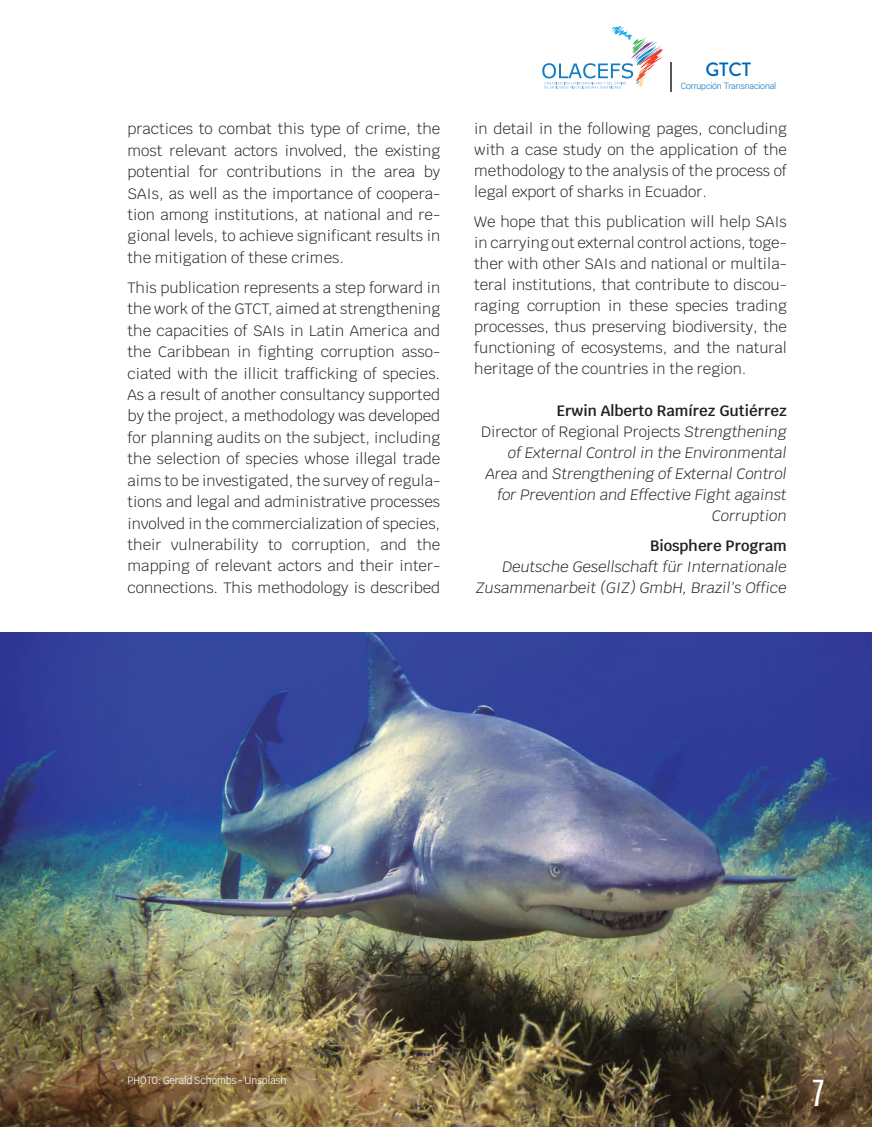
<style>
.page{position:relative;width:872px;height:1127px;background:#fff}
.page>*{position:absolute;margin:0;border:0;box-sizing:border-box;transform-origin:0 0}
.t1{font:30px "Antonio";color:#fff}
.t2{font:500 19.2px "Brandon Grotesque";color:#0167b4}
.t3{font:300 15px/21.5px "Krub";color:#231f20;text-align:justify}
.t4{font:italic 300 15px/21px "Krub";color:#231f20;text-align:right}
.t5{font:600 15px "Krub";color:#231f20}
.t6{font:10.5px "Krub";color:#fff;scale:.92 1}
.t7{font:300 8.85px "Roboto";letter-spacing:-.02em;color:#0167b4}
.s1{font-weight:600;font-style:normal}
.s2{font-style:normal}
</style>
<div class="page">
<svg style="left:542px;top:26px;width:121px;height:63px"></svg>
<hr style="left:670px;top:62px;width:2px;height:29px;background:#57585a">
<img style="left:0;top:632px;width:872px;height:495px">
<p class="t3" style="left:128px;top:118px;width:314px">practices to combat this type of crime, the most relevant actors involved, the existing potential for contributions in the area by SAIs, as well as the importance of coopera&shy;tion among institutions, at national and re&shy;gional levels, to achieve significant results in the mitigation of these crimes.</p>
<p class="t3" style="left:128px;top:277px;width:314px">This publication represents a step forward in the work of the GTCT, aimed at strengthening the capacities of SAIs in Latin America and the Caribbean in fighting corruption asso&shy;ciated with the illicit trafficking of species.<br>As a result of another consultancy supported by the project, a methodology was developed for planning audits on the subject, including the selection of species whose illegal trade aims to be investigated, the survey of regula&shy;tions and legal and administrative processes involved in the commercialization of species, their vulnerability to corruption, and the mapping of relevant actors and their inter&shy;connections. This methodology is described</p>
<p class="t2" style="left:705px;top:57px;width:47px">GTCT</p>
<p class="t7" style="left:680px;top:80px;width:97px">Corrupción Transnacional</p>
<p class="t3" style="left:474px;top:118px;width:314px;line-height:21px">in detail in the following pages, concluding with a case study on the application of the methodology to the analysis of the process of legal export of sharks in Ecuador.</p>
<p class="t3" style="left:474px;top:211px;width:314px;line-height:21px">We hope that this publication will help SAIs in carrying out external control actions, toge&shy;ther with other SAIs and national or multila&shy;teral institutions, that contribute to discou&shy;raging corruption in these species trading processes, thus preserving biodiversity, the functioning of ecosystems, and the natural heritage of the countries in the region.</p>
<p class="t4" style="left:481px;top:400px;width:307px"><span class="s1">Erwin Alberto Ramírez Gutiérrez<br></span><span class="s2">Director of Regional Projects</span> Strengthening of External Control in the Environmental Area <span class="s2">and</span> Strengthening of External Control for Prevention and Effective Fight against Corruption</p>
<p class="t5" style="left:650px;top:537px;width:138px">Biosphere Program</p>
<p class="t4" style="left:476px;top:556px;width:312px">Deutsche Gesellschaft für Internationale<br>Zusammenarbeit (GIZ) GmbH, Brazil’s Office</p>
<p class="t6" style="left:128px;top:1072px;width:174px">PHOTO: Gerald Schombs - Unsplash</p>
<h1 class="t1" style="left:811px;top:1071px;width:15px">7</h1>
</div>
